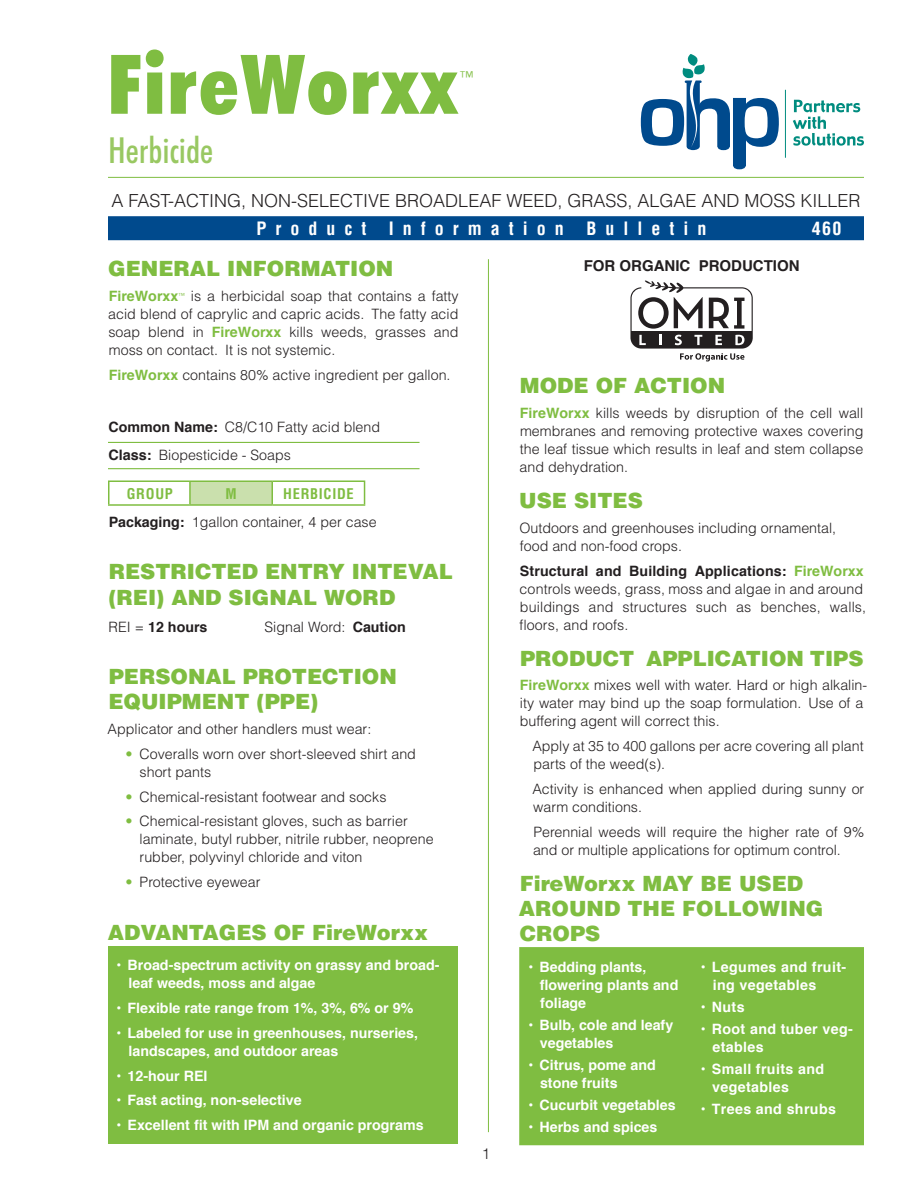
<style>
.page{position:relative;width:918px;height:1188px;background:#fff}
.page>*{position:absolute;margin:0;border:0;box-sizing:border-box;transform-origin:0 0}
.t1{font:700 expanded 82.5px "Futuri Condensed SW";letter-spacing:.03em;color:#7fbd41}
.t2{font:36px "Futuri Condensed SW";color:#99c862}
.t3{font:900 21px/25.2px "Helvetica";color:#7fbd41}
.t4{font:300 18px "Helvetica";color:#231f20}
.t5{font:700 condensed 18px "Helvetica";letter-spacing:.5em;color:#fff}
.t6{font:700 15px "Helvetica";color:#231f20}
.t7{font:300 15px "Helvetica";color:#231f20}
.t8{font:300 15px "Helvetica";color:#7fbd41}
.t9{font:700 condensed 14.4px "Helvetica";letter-spacing:.05em;color:#7fbd41}
.t10{font:300 14.25px/18px "Helvetica";color:#231f20}
.t11{font:700 14.25px/18px "Helvetica";color:#fff}
.t12{font:700 14.25px/18px "Helvetica";letter-spacing:.025em;color:#fff}
.t13{font:700 14.25px "Helvetica";color:#231f20}
.s1{font-weight:700;color:#7fbd41}
.s2{font-weight:700}
.s3{font-weight:700;font-size:14.4px}
.s4{font-weight:300}
.s5{color:#7fbd41}
</style>
<div class="page">
<svg style="left:630px;top:280px;width:123px;height:81px"></svg>
<div style="left:519px;top:947px;width:345px;height:198px;background:#7fbd41"></div>
<hr style="left:108px;top:177px;width:756px;height:1px;background:#7fbd41">
<div style="left:108px;top:216px;width:756px;height:24px;background:#004a8d;border:2px solid #004a8d"></div>
<hr style="left:108px;top:442px;width:312px;height:1px;background:#7fbd41">
<hr style="left:108px;top:468px;width:312px;height:1px;background:#7fbd41">
<div style="left:190px;top:481px;width:82px;height:24px;background:#cae0ad"></div>
<hr style="left:108px;top:480px;width:82px;height:2px;background:#7fbd41">
<hr style="left:108px;top:482px;width:2px;height:22px;background:#7fbd41">
<hr style="left:272px;top:480px;width:93px;height:2px;background:#7fbd41">
<svg style="left:364px;top:482px;width:1px;height:22px"></svg>
<hr style="left:108px;top:504px;width:82px;height:2px;background:#7fbd41">
<hr style="left:272px;top:504px;width:93px;height:2px;background:#7fbd41">
<hr style="left:190px;top:480px;width:82px;height:2px;background:#7fbd41">
<hr style="left:189px;top:482px;width:2px;height:22px;background:#7fbd41">
<hr style="left:271px;top:482px;width:2px;height:22px;background:#7fbd41">
<hr style="left:190px;top:504px;width:82px;height:2px;background:#7fbd41">
<div style="left:108px;top:946px;width:350px;height:198px;background:#7fbd41"></div>
<hr style="left:488px;top:259px;width:1px;height:873px;background:#7fbd41">
<svg style="left:793px;top:100px;width:71px;height:46px"></svg>
<hr style="left:785px;top:90px;width:1px;height:68px;background:#008c7f">
<svg style="left:641px;top:54px;width:138px;height:115px"></svg>
<p class="t1" style="left:108px;top:28px;width:351px">FireWorxx</p>
<p class="t8" style="left:460px;top:68px;width:16px">™</p>
<p class="t2" style="left:108px;top:128px;width:107px">Herbicide</p>
<p class="t4" style="left:112px;top:189px;width:750px">A FAST-ACTING, NON-SELECTIVE BROADLEAF WEED, GRASS, ALGAE AND MOSS KILLER</p>
<p class="t5" style="left:256px;top:217px;width:111px">Product</p>
<p class="t5" style="left:389px;top:217px;width:177px">Information</p>
<p class="t5" style="left:586px;top:217px;width:122px">Bulletin</p>
<p class="t5" style="left:812px;top:217px;width:31px">460</p>
<p class="t3" style="left:108px;top:255px;width:287px">GENERAL INFORMATION</p>
<p class="t10" style="left:108px;top:287px;width:352px;text-align:justify"><span class="s1">FireWorxx</span><sup>™</sup> is a herbicidal soap that contains a fatty acid blend of caprylic and capric acids. The fatty acid soap blend in <span class="s1">FireWorxx</span> kills weeds, grasses and moss on contact. It is not systemic.</p>
<p class="t10" style="left:109px;top:365px;width:343px"><span class="s1">FireWorxx</span> contains 80% active ingredient per gallon.</p>
<p class="t10" style="left:108px;top:412px;width:273px;line-height:28.5px"><span class="s2">Common Name:</span> C8/C10 Fatty acid blend<br><span class="s3">Class:</span> Biopesticide - Soaps</p>
<p class="t9" style="left:127px;top:484px;width:48px">GROUP</p>
<p class="t9" style="left:226px;top:484px;width:13px">M</p>
<p class="t9" style="left:283px;top:484px;width:72px">HERBICIDE</p>
<p class="t10" style="left:109px;top:513px;width:269px"><span class="s2">Packaging:</span> 1gallon container, 4 per case</p>
<p class="t3" style="left:108px;top:559px;width:346px">RESTRICTED ENTRY INTEVAL (REI) AND SIGNAL WORD</p>
<p class="t13" style="left:109px;top:618px;width:100px"><span class="s4">REI =</span> 12 hours</p>
<p class="t10" style="left:265px;top:617px;width:143px">Signal Word: <span class="s2">Caution</span></p>
<p class="t3" style="left:108px;top:664px;width:290px">PERSONAL PROTECTION<br>EQUIPMENT (PPE)</p>
<p class="t10" style="left:108px;top:720px;width:265px">Applicator and other handlers must wear:</p>
<p class="t10" style="left:140px;top:745px;width:278px;text-indent:-14px"><span class="s5">•</span> Coveralls worn over short-sleeved shirt and short pants</p>
<p class="t10" style="left:125px;top:788px;width:263px"><span class="s5">•</span> Chemical-resistant footwear and socks</p>
<p class="t10" style="left:140px;top:812px;width:296px;text-indent:-14px"><span class="s5">•</span> Chemical-resistant gloves, such as barrier laminate, butyl rubber, nitrile rubber, neoprene rubber, polyvinyl chloride and viton</p>
<p class="t10" style="left:125px;top:873px;width:137px"><span class="s5">•</span> Protective eyewear</p>
<p class="t3" style="left:108px;top:919px;width:322px">ADVANTAGES OF FireWorxx</p>
<p class="t11" style="left:129px;top:956px;width:312px;text-indent:-12px">• Broad-spectrum activity on grassy and broad&shy;leaf weeds, moss and algae</p>
<p class="t11" style="left:117px;top:999px;width:298px">• Flexible rate range from 1%, 3%, 6% or 9%</p>
<p class="t11" style="left:129px;top:1023px;width:291px;text-indent:-12px">• Labeled for use in greenhouses, nurseries, landscapes, and outdoor areas</p>
<p class="t11" style="left:117px;top:1066px;width:92px">• 12-hour REI</p>
<p class="t11" style="left:117px;top:1091px;width:187px">• Fast acting, non-selective</p>
<p class="t11" style="left:117px;top:1116px;width:308px">• Excellent fit with IPM and organic programs</p>
<p class="t7" style="left:482px;top:1145px;width:10px">1</p>
<p class="t6" style="left:584px;top:256px;width:217px">FOR ORGANIC PRODUCTION</p>
<p class="t3" style="left:520px;top:373px;width:207px">MODE OF ACTION</p>
<p class="t10" style="left:520px;top:404px;width:345px;text-align:justify"><span class="s1">FireWorxx</span> kills weeds by disruption of the cell wall membranes and removing protective waxes covering the leaf tissue which results in leaf and stem collapse and dehydration.</p>
<p class="t3" style="left:519px;top:488px;width:125px">USE SITES</p>
<p class="t10" style="left:519px;top:519px;width:318px">Outdoors and greenhouses including ornamental, food and non-food crops.</p>
<p class="t10" style="left:520px;top:562px;width:348px"><span class="s2">Structural and Building Applications:</span> <span class="s1">FireWorxx </span>controls weeds, grass, moss and algae in and around buildings and structures such as benches, walls, floors, and roofs.</p>
<p class="t3" style="left:520px;top:645px;width:345px">PRODUCT APPLICATION TIPS</p>
<p class="t10" style="left:520px;top:676px;width:349px"><span class="s1">FireWorxx</span> mixes well with water. Hard or high alkalin&shy;ity water may bind up the soap formulation. Use of a buffering agent will correct this.</p>
<p class="t10" style="left:532px;top:737px;width:333px">Apply at 35 to 400 gallons per acre covering all plant parts of the weed(s).</p>
<p class="t10" style="left:532px;top:780px;width:333px">Activity is enhanced when applied during sunny or warm conditions.</p>
<p class="t10" style="left:533px;top:823px;width:333px">Perennial weeds will require the higher rate of 9% and or multiple applications for optimum control.</p>
<p class="t3" style="left:519px;top:870px;width:306px">FireWorxx MAY BE USED<br>AROUND THE FOLLOWING<br>CROPS</p>
<p class="t11" style="left:540px;top:957px;width:140px;text-indent:-11px">• Bedding plants, flowering plants and foliage</p>
<p class="t11" style="left:540px;top:1015px;width:135px;text-indent:-11px">• Bulb, cole and leafy vegetables</p>
<p class="t11" style="left:540px;top:1055px;width:117px;text-indent:-11px">• Citrus, pome and stone fruits</p>
<p class="t11" style="left:529px;top:1095px;width:149px">• Cucurbit vegetables</p>
<p class="t11" style="left:529px;top:1117px;width:130px">• Herbs and spices</p>
<p class="t12" style="left:713px;top:957px;width:135px;text-indent:-12px">• Legumes and fruit&shy;ing vegetables</p>
<p class="t11" style="left:701px;top:997px;width:45px">• Nuts</p>
<p class="t12" style="left:713px;top:1019px;width:142px;text-indent:-12px">• Root and tuber veg&shy;etables</p>
<p class="t12" style="left:712px;top:1059px;width:113px;text-indent:-11px">• Small fruits and vegetables</p>
<p class="t12" style="left:701px;top:1099px;width:137px">• Trees and shrubs</p>
</div>
